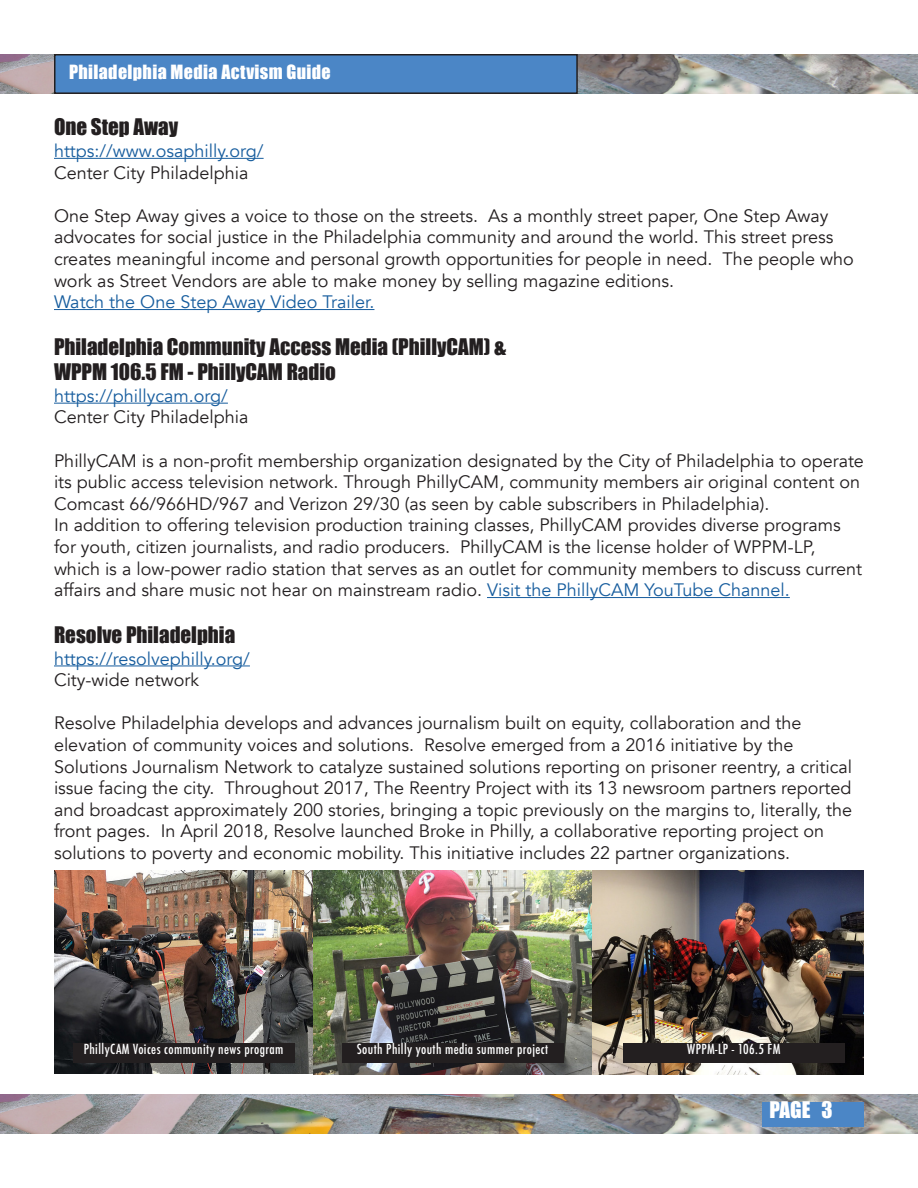
<style>
.page{position:relative;width:918px;height:1188px;background:#fff}
.page>*{position:absolute;margin:0;border:0;box-sizing:border-box;transform-origin:0 0}
.t1{font:21px "Impact";color:#231f20}
.t2{font:21px "Impact";color:#fff}
.t3{font:18px/21.6px "Avenir";color:#231f20}
.t4{font:18px "Avenir";color:#175d9e}
.t5{font:18px "Impact";letter-spacing:.02em;color:#fff}
.t6{font:500 condensed 13.5px "Futura";letter-spacing:.03em;color:#fff}
.s1{color:#175d9e}
</style>
<div class="page">
<hr style="left:0;top:94px;width:1px;height:83px;background:#231f20">
<img style="left:0;top:1094px;width:918px;height:40px">
<img style="left:0;top:54px;width:918px;height:40px">
<hr style="left:54px;top:158px;width:210px;height:1px;background:#175d9e">
<hr style="left:54px;top:309px;width:320px;height:1px;background:#175d9e">
<hr style="left:54px;top:403px;width:174px;height:1px;background:#175d9e">
<hr style="left:487px;top:597px;width:303px;height:1px;background:#175d9e">
<hr style="left:54px;top:666px;width:196px;height:1px;background:#175d9e">
<div style="left:763px;top:1102px;width:101px;height:24px;background:#4b86c6"></div>
<div style="left:55px;top:55px;width:522px;height:38px;background:#4b86c6"></div>
<div style="left:54px;top:54px;width:524px;height:40px;border:2px solid #231f20"></div>
<img style="left:54px;top:870px;width:810px;height:205px">
<div style="left:73px;top:1043px;width:221px;height:19px;background:#231f20"></div>
<div style="left:342px;top:1043px;width:221px;height:19px;background:#231f20"></div>
<div style="left:623px;top:1043px;width:222px;height:19px;background:#231f20"></div>
<p class="t5" style="left:69px;top:58px;width:263px">Philadelphia Media Actvism Guide</p>
<p class="t1" style="left:54px;top:111px;width:126px">One Step Away</p>
<p class="t4" style="left:54px;top:140px;width:211px">https://www.osaphilly.org/</p>
<p class="t3" style="left:54px;top:162px;width:196px">Center City Philadelphia</p>
<p class="t3" style="left:54px;top:205px;width:801px">One Step Away gives a voice to those on the streets. As a monthly street paper, One Step Away advocates for social justice in the Philadelphia community and around the world. This street press creates meaningful income and personal growth opportunities for people in need. The people who work as Street Vendors are able to make money by selling magazine editions.</p>
<p class="t4" style="left:54px;top:291px;width:322px">Watch the One Step Away Video Trailer.</p>
<p class="t1" style="left:54px;top:330px;width:454px">Philadelphia Community Access Media (PhillyCAM) &amp;</p>
<p class="t1" style="left:54px;top:356px;width:283px">WPPM 106.5 FM - PhillyCAM Radio</p>
<p class="t4" style="left:54px;top:385px;width:175px">https://phillycam.org/</p>
<p class="t3" style="left:54px;top:407px;width:196px">Center City Philadelphia</p>
<p class="t3" style="left:54px;top:450px;width:812px">PhillyCAM is a non-profit membership organization designated by the City of Philadelphia to operate its public access television network. Through PhillyCAM, community members air original content on<br>Comcast 66/966HD/967 and Verizon 29/30 (as seen by cable subscribers in Philadelphia).</p>
<p class="t3" style="left:54px;top:515px;width:810px">In addition to offering television production training classes, PhillyCAM provides diverse programs for youth, citizen journalists, and radio producers. PhillyCAM is the license holder of WPPM-LP, which is a low-power radio station that serves as an outlet for community members to discuss current affairs and share music not hear on mainstream radio. <span class="s1">Visit the PhillyCAM YouTube Channel.</span></p>
<p class="t1" style="left:54px;top:618px;width:183px">Resolve Philadelphia</p>
<p class="t4" style="left:54px;top:648px;width:197px">https://resolvephilly.org/</p>
<p class="t3" style="left:54px;top:670px;width:147px">City-wide network</p>
<p class="t3" style="left:54px;top:713px;width:800px">Resolve Philadelphia develops and advances journalism built on equity, collaboration and the elevation of community voices and solutions. Resolve emerged from a 2016 initiative by the Solutions Journalism Network to catalyze sustained solutions reporting on prisoner reentry, a critical issue facing the city. Throughout 2017, The Reentry Project with its 13 newsroom partners reported and broadcast approximately 200 stories, bringing a topic previously on the margins to, literally, the front pages. In April 2018, Resolve launched Broke in Philly, a collaborative reporting project on solutions to poverty and economic mobility. This initiative includes 22 partner organizations.</p>
<p class="t6" style="left:84px;top:1041px;width:201px">PhillyCAM Voices community news program</p>
<p class="t6" style="left:357px;top:1041px;width:193px">South Philly youth media summer project</p>
<p class="t6" style="left:687px;top:1041px;width:95px">WPPM-LP - 106.5 FM</p>
<p class="t2" style="left:770px;top:1094px;width:65px">PAGE 3</p>
</div>
